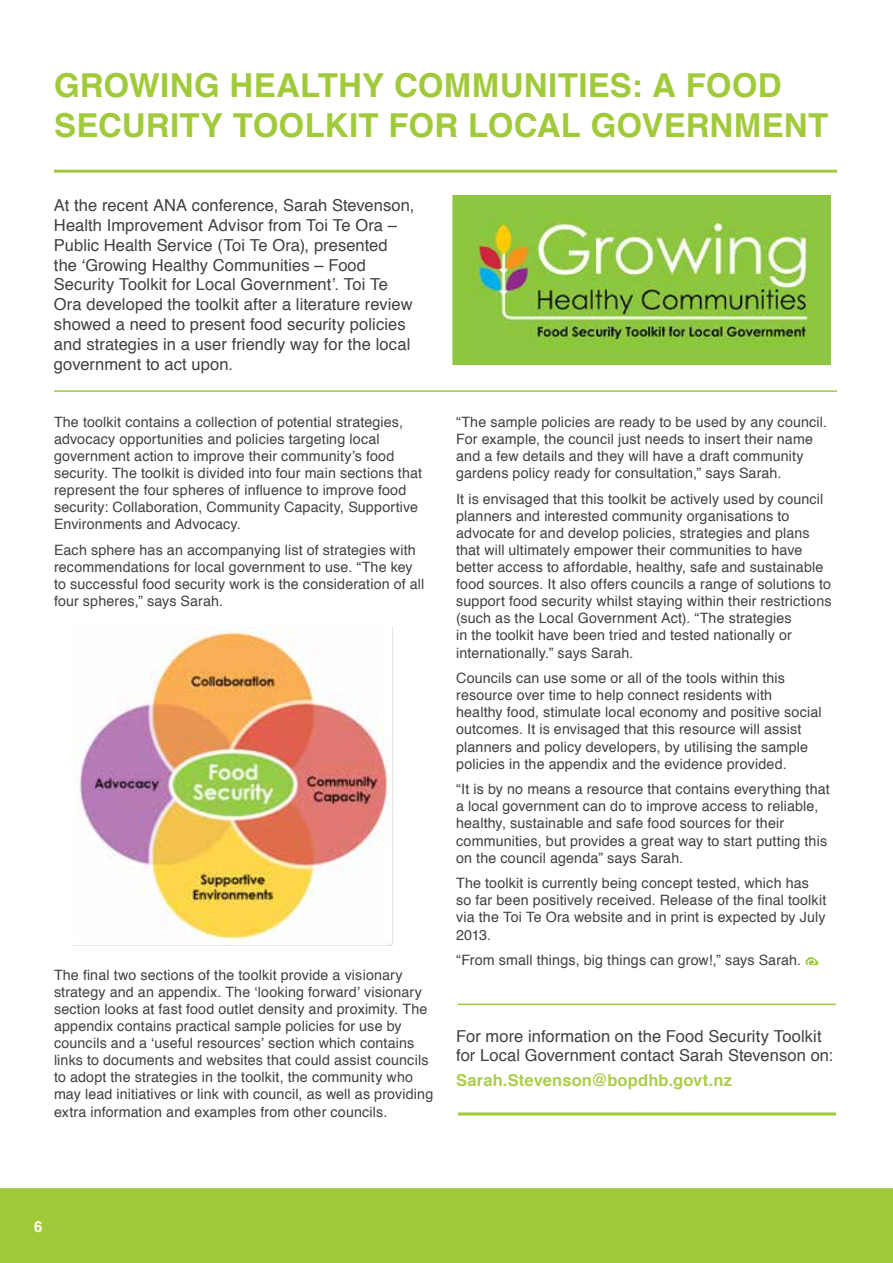
<style>
.page{position:relative;width:893px;height:1263px;background:#fff}
.page>*{position:absolute;margin:0;border:0;box-sizing:border-box;transform-origin:0 0}
.t1{font:700 33px "Helvetica";color:#a1ca3a}
.t2{font:16.5px/19.8px "Helvetica";letter-spacing:.005em;color:#414042}
.t3{font:700 16.5px "Helvetica";letter-spacing:.005em;color:#abce4b}
.t4{font:700 15px "Helvetica";color:#fff}
.t5{font:14.25px/17.1px "Helvetica";letter-spacing:.01em;color:#414042}
</style>
<div class="page">
<div style="left:0;top:1188px;width:893px;height:75px;background:#a1ca3a"></div>
<svg style="left:805px;top:957px;width:14px;height:8px"></svg>
<img style="left:453px;top:195px;width:377px;height:169px">
<img style="left:74px;top:627px;width:319px;height:319px">
<hr style="left:54px;top:390px;width:783px;height:2px;background:#a1ca3a">
<hr style="left:458px;top:1003px;width:378px;height:2px;background:#a1ca3a">
<hr style="left:458px;top:1112px;width:378px;height:3px;background:#a1ca3a">
<hr style="left:54px;top:170px;width:783px;height:3px;background:#a1ca3a">
<h1 class="t1" style="left:54px;top:59px;width:50px">GROWING</h1>
<h1 class="t1" style="left:230px;top:59px;width:23px">HEALTH</h1>
<h1 class="t1" style="left:362px;top:59px;width:55px">Y COMMUNITIES</h1>
<h1 class="t1" style="left:631px;top:59px;width:79px">: A FOOD</h1>
<h1 class="t1" style="left:54px;top:99px;width:22px">SECURIT</h1>
<h1 class="t1" style="left:201px;top:99px;width:54px">Y TOOLKIT</h1>
<h1 class="t1" style="left:389px;top:99px;width:23px">FOR</h1>
<h1 class="t1" style="left:468px;top:99px;width:23px">LOCAL</h1>
<h1 class="t1" style="left:591px;top:99px;width:97px">GOVERNMENT</h1>
<p class="t2" style="left:54px;top:196px;width:362px">At the recent ANA conference, Sarah Stevenson, Health Improvement Advisor from Toi Te Ora – Public Health Service (Toi Te Ora), presented the ‘Growing Healthy Communities – Food Security Toolkit for Local Government’. Toi Te Ora developed the toolkit after a literature review showed a need to present food security policies and strategies in a user friendly way for the local government to act upon.</p>
<p class="t5" style="left:54px;top:414px;width:369px">The toolkit contains a collection of potential strategies, advocacy opportunities and policies targeting local government action to improve their community’s food security. The toolkit is divided into four main sections that represent the four spheres of influence to improve food security: Collaboration, Community Capacity, Supportive Environments and Advocacy.</p>
<p class="t5" style="left:54px;top:542px;width:372px">Each sphere has an accompanying list of strategies with recommendations for local government to use. “The key to successful food security work is the consideration of all four spheres,” says Sarah.</p>
<p class="t5" style="left:54px;top:966px;width:381px">The final two sections of the toolkit provide a visionary strategy and an appendix. The ‘looking forward’ visionary section looks at fast food outlet density and proximity. The appendix contains practical sample policies for use by councils and a ‘useful resources’ section which contains links to documents and websites that could assist councils to adopt the strategies in the toolkit, the community who may lead initiatives or link with council, as well as providing extra information and examples from other councils.</p>
<p class="t5" style="left:456px;top:414px;width:372px">“The sample policies are ready to be used by any council.<br>For example, the council just needs to insert their name and a few details and they will have a draft community gardens policy ready for consultation,” says Sarah.</p>
<p class="t5" style="left:456px;top:490px;width:377px">It is envisaged that this toolkit be actively used by council planners and interested community organisations to advocate for and develop policies, strategies and plans that will ultimately empower their communities to have better access to affordable, healthy, safe and sustainable food sources. It also offers councils a range of solutions to support food security whilst staying within their restrictions (such as the Local Government Act). “The strategies<br>in the toolkit have been tried and tested nationally or internationally.” says Sarah.</p>
<p class="t5" style="left:456px;top:670px;width:367px">Councils can use some or all of the tools within this resource over time to help connect residents with healthy food, stimulate local economy and positive social outcomes. It is envisaged that this resource will assist planners and policy developers, by utilising the sample policies in the appendix and the evidence provided.</p>
<p class="t5" style="left:456px;top:781px;width:375px">“It is by no means a resource that contains everything that a local government can do to improve access to reliable, healthy, sustainable and safe food sources for their communities, but provides a great way to start putting this on the council agenda” says Sarah.</p>
<p class="t5" style="left:456px;top:875px;width:372px">The toolkit is currently being concept tested, which has so far been positively received. Release of the final toolkit via the Toi Te Ora website and in print is expected by July 2013.</p>
<p class="t5" style="left:456px;top:952px;width:346px">“From small things, big things can grow!,” says Sarah.</p>
<p class="t2" style="left:456px;top:1026px;width:379px">For more information on the Food Security Toolkit for Local Government contact Sarah Stevenson on:</p>
<p class="t3" style="left:456px;top:1067px;width:277px">SARAH.STEVENSON@BOPDHB.GOVT.NZ</p>
<p class="t4" style="left:34px;top:1214px;width:10px">6</p>
</div>
